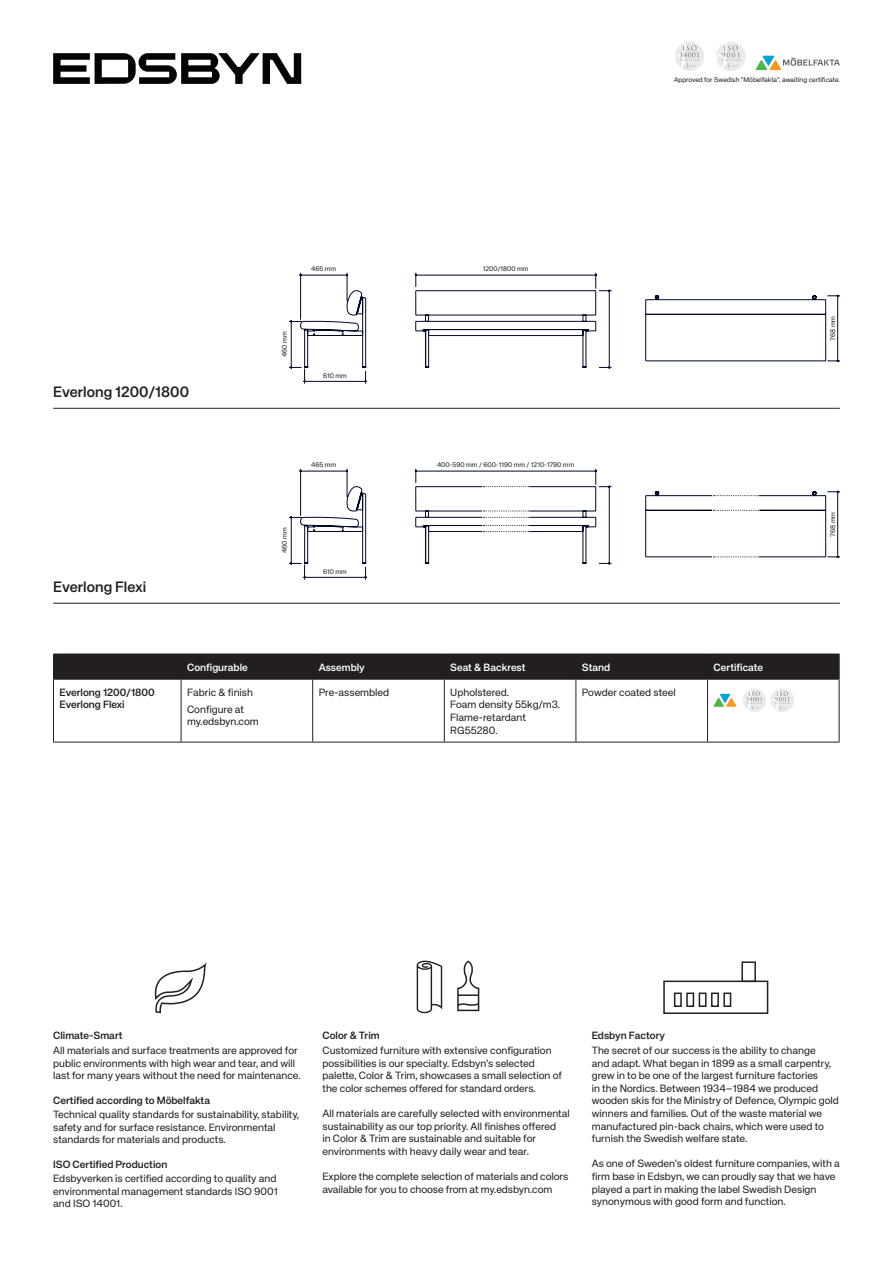
<style>
.page{position:relative;width:893px;height:1263px;background:#fff}
.page>*{position:absolute;margin:0;border:0;box-sizing:border-box;transform-origin:0 0}
.t1{font:500 15px "KH Teka";color:#231f20}
.t2{font:10.5px/12.6px "KH Teka";color:#231f20}
.t3{font:500 10.5px/12.6px "KH Teka";color:#231f20}
.t4{font:500 10.5px "KH Teka";color:#fff}
.t5{font:6.75px "KH Teka";color:#231f20}
</style>
<div class="page">
<svg style="left:53px;top:53px;width:248px;height:31px"></svg>
<div style="left:53px;top:654px;width:787px;height:25px;background:#231f20"></div>
<hr style="left:53px;top:679px;width:128px;height:1px;background:#231f20">
<hr style="left:53px;top:679px;width:1px;height:63px;background:#231f20">
<hr style="left:181px;top:679px;width:132px;height:1px;background:#231f20">
<hr style="left:181px;top:679px;width:1px;height:63px;background:#231f20">
<hr style="left:313px;top:679px;width:131px;height:1px;background:#231f20">
<hr style="left:312px;top:679px;width:1px;height:63px;background:#231f20">
<hr style="left:444px;top:679px;width:132px;height:1px;background:#231f20">
<hr style="left:444px;top:679px;width:1px;height:63px;background:#231f20">
<hr style="left:576px;top:679px;width:131px;height:1px;background:#231f20">
<hr style="left:576px;top:679px;width:1px;height:63px;background:#231f20">
<hr style="left:707px;top:679px;width:132px;height:1px;background:#231f20">
<hr style="left:707px;top:679px;width:1px;height:63px;background:#231f20">
<hr style="left:839px;top:679px;width:1px;height:63px;background:#231f20">
<hr style="left:53px;top:742px;width:128px;height:1px;background:#231f20">
<hr style="left:181px;top:742px;width:132px;height:1px;background:#231f20">
<hr style="left:313px;top:742px;width:131px;height:1px;background:#231f20">
<hr style="left:444px;top:742px;width:132px;height:1px;background:#231f20">
<hr style="left:576px;top:742px;width:131px;height:1px;background:#231f20">
<hr style="left:707px;top:742px;width:132px;height:1px;background:#231f20">
<svg style="left:713px;top:694px;width:23px;height:13px"></svg>
<div style="left:771px;top:689px;width:23px;height:23px;background:#e9eaeb;border-radius:50%"></div>
<svg style="left:771px;top:690px;width:19px;height:20px"></svg>
<div style="left:743px;top:688px;width:23px;height:24px;background:#e9eaeb;border-radius:50%"></div>
<svg style="left:743px;top:690px;width:19px;height:22px"></svg>
<svg style="left:417px;top:960px;width:25px;height:53px"></svg>
<svg style="left:457px;top:960px;width:22px;height:51px"></svg>
<svg style="left:154px;top:962px;width:53px;height:51px"></svg>
<div style="left:663px;top:980px;width:105px;height:34px;border:2px solid #231f20"></div>
<div style="left:741px;top:961px;width:15px;height:21px;border:2px solid #231f20"></div>
<div style="left:674px;top:992px;width:8px;height:15px;border:2px solid #231f20"></div>
<div style="left:686px;top:992px;width:8px;height:15px;border:2px solid #231f20"></div>
<div style="left:699px;top:992px;width:7px;height:15px;border:2px solid #231f20"></div>
<div style="left:711px;top:992px;width:8px;height:15px;border:2px solid #231f20"></div>
<div style="left:723px;top:992px;width:8px;height:15px;border:2px solid #231f20"></div>
<hr style="left:53px;top:603px;width:787px;height:1px;background:#231f20">
<hr style="left:53px;top:408px;width:787px;height:1px;background:#231f20">
<svg style="left:756px;top:56px;width:84px;height:14px"></svg>
<div style="left:716px;top:42px;width:29px;height:29px;background:#e9eaeb;border-radius:50%"></div>
<svg style="left:716px;top:43px;width:24px;height:28px"></svg>
<div style="left:675px;top:42px;width:29px;height:29px;background:#e9eaeb;border-radius:50%"></div>
<svg style="left:675px;top:43px;width:24px;height:26px"></svg>
<svg style="left:289px;top:273px;width:551px;height:110px"></svg>
<svg style="left:289px;top:469px;width:551px;height:110px"></svg>
<div style="left:482px;top:482px;width:48px;height:9px;background:#fff"></div>
<svg style="left:483px;top:486px;width:46px;height:1px"></svg>
<div style="left:712px;top:491px;width:48px;height:9px;background:#fff"></div>
<svg style="left:713px;top:495px;width:46px;height:1px"></svg>
<div style="left:712px;top:506px;width:48px;height:8px;background:#fff"></div>
<svg style="left:713px;top:510px;width:46px;height:1px"></svg>
<svg style="left:712px;top:553px;width:48px;height:8px"></svg>
<svg style="left:713px;top:557px;width:46px;height:1px"></svg>
<svg style="left:482px;top:507px;width:48px;height:6px"></svg>
<div style="left:482px;top:513px;width:48px;height:8px;background:#fff"></div>
<svg style="left:483px;top:511px;width:46px;height:7px"></svg>
<div style="left:482px;top:521px;width:48px;height:8px;background:#fff"></div>
<div style="left:482px;top:527px;width:48px;height:8px;background:#fff"></div>
<svg style="left:483px;top:525px;width:46px;height:7px"></svg>
<h1 class="t1" style="left:53px;top:383px;width:137px">Everlong 1200/1800</h1>
<h1 class="t1" style="left:53px;top:578px;width:95px">Everlong Flexi</h1>
<p class="t5" style="left:281px;top:357px;width:27px;rotate:-90deg">460 mm</p>
<p class="t5" style="left:311px;top:265px;width:27px">465 mm</p>
<p class="t5" style="left:483px;top:265px;width:47px">1200/1800 mm</p>
<p class="t5" style="left:323px;top:371px;width:25px">610 mm</p>
<p class="t5" style="left:281px;top:553px;width:27px;rotate:-90deg">460 mm</p>
<p class="t5" style="left:311px;top:460px;width:27px">465 mm</p>
<p class="t5" style="left:437px;top:461px;width:139px">400-590 mm / 600-1190 mm / 1210-1790 mm</p>
<p class="t5" style="left:323px;top:567px;width:25px">610 mm</p>
<p class="t5" style="left:674px;top:76px;width:168px">Approved for Swedish ”Möbelfakta”, awaiting certificate.</p>
<p class="t5" style="left:829px;top:341px;width:26px;rotate:-90deg">768 mm</p>
<p class="t5" style="left:829px;top:536px;width:26px;rotate:-90deg">768 mm</p>
<p class="t4" style="left:187px;top:661px;width:62px">Configurable</p>
<p class="t4" style="left:319px;top:661px;width:48px">Assembly</p>
<p class="t4" style="left:450px;top:661px;width:77px">Seat &amp; Backrest</p>
<p class="t4" style="left:582px;top:661px;width:30px">Stand</p>
<p class="t4" style="left:713px;top:661px;width:51px">Certificate</p>
<p class="t3" style="left:60px;top:686px;width:97px">Everlong 1200/1800<br>Everlong Flexi</p>
<p class="t2" style="left:187px;top:684px;width:67px;line-height:16.8px">Fabric &amp; finish<br>Configure at</p>
<p class="t2" style="left:187px;top:715px;width:73px">my.edsbyn.com</p>
<p class="t2" style="left:319px;top:686px;width:72px">Pre-assembled</p>
<p class="t2" style="left:450px;top:686px;width:111px">Upholstered.<br>Foam density 55kg/m3.<br>Flame-retardant<br>RG55280.</p>
<p class="t2" style="left:582px;top:686px;width:95px">Powder coated steel</p>
<p class="t3" style="left:53px;top:1029px;width:71px">Climate-Smart</p>
<p class="t2" style="left:53px;top:1044px;width:249px">All materials and surface treatments are approved for public environments with high wear and tear, and will last for many years without the need for maintenance.</p>
<p class="t3" style="left:53px;top:1094px;width:159px">Certified according to Möbelfakta</p>
<p class="t2" style="left:53px;top:1108px;width:247px">Technical quality standards for sustainability, stability, safety and for surface resistance. Environmental standards for materials and products.</p>
<p class="t3" style="left:53px;top:1158px;width:116px">ISO Certified Production</p>
<p class="t2" style="left:53px;top:1172px;width:226px">Edsbyverken is certified according to quality and environmental management standards ISO 9001 and ISO 14001.</p>
<p class="t3" style="left:322px;top:1029px;width:59px">Color &amp; Trim</p>
<p class="t2" style="left:322px;top:1044px;width:241px">Customized furniture with extensive configuration possibilities is our specialty. Edsbyn’s selected palette, Color &amp; Trim, showcases a small selection of the color schemes offered for standard orders.</p>
<p class="t2" style="left:322px;top:1107px;width:249px">All materials are carefully selected with environmental sustainability as our top priority. All finishes offered<br>in Color &amp; Trim are sustainable and suitable for environments with heavy daily wear and tear.</p>
<p class="t2" style="left:322px;top:1170px;width:247px">Explore the complete selection of materials and colors available for you to choose from at my.edsbyn.com</p>
<p class="t3" style="left:592px;top:1029px;width:75px">Edsbyn Factory</p>
<p class="t2" style="left:592px;top:1044px;width:249px">The secret of our success is the ability to change<br>and adapt. What began in 1899 as a small carpentry, grew in to be one of the largest furniture factories<br>in the Nordics. Between 1934–1984 we produced wooden skis for the Ministry of Defence, Olympic gold winners and families. Out of the waste material we manufactured pin-back chairs, which were used to furnish the Swedish welfare state.</p>
<p class="t2" style="left:592px;top:1157px;width:250px">As one of Sweden’s oldest furniture companies, with a firm base in Edsbyn, we can proudly say that we have played a part in making the label Swedish Design synonymous with good form and function.</p>
</div>
